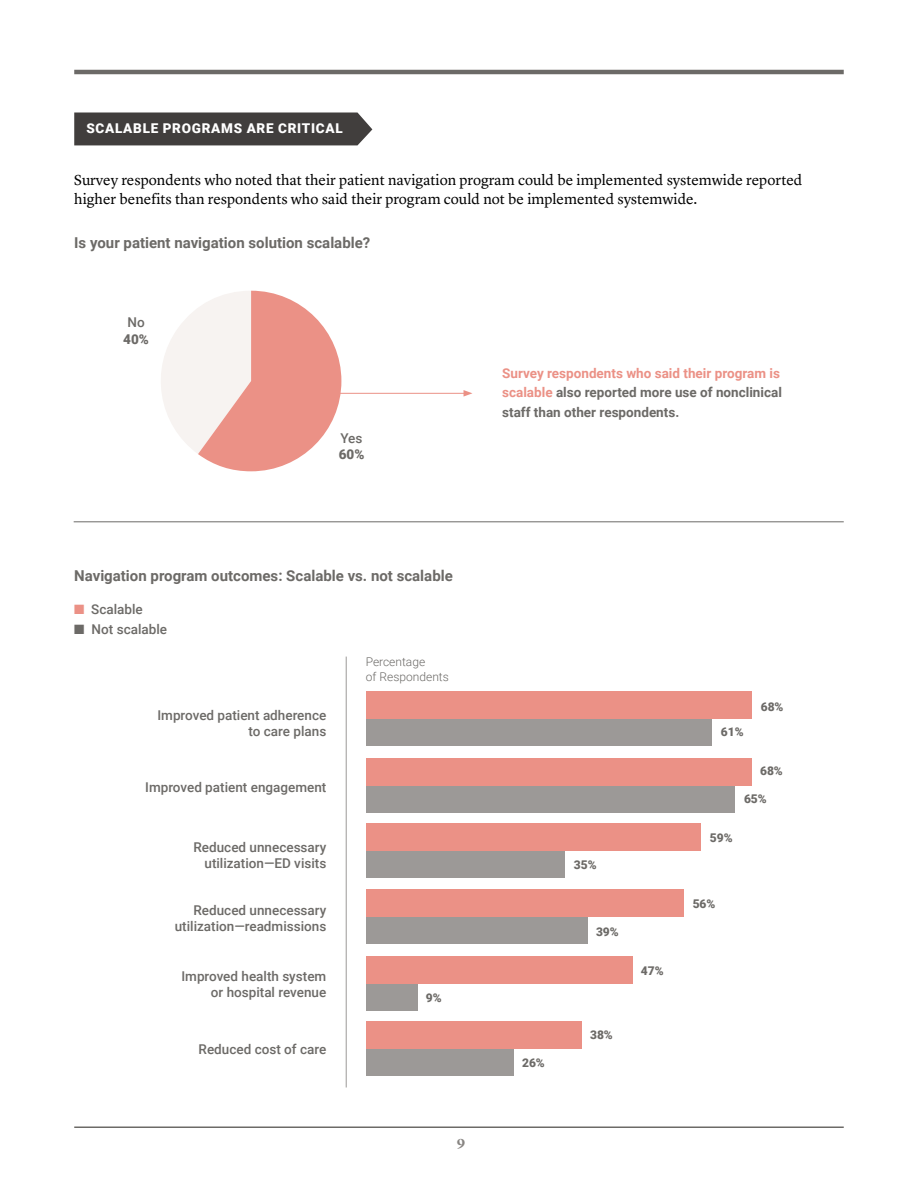
<style>
.page{position:relative;width:918px;height:1188px;background:#fff}
.page>*{position:absolute;margin:0;border:0;box-sizing:border-box;transform-origin:0 0}
.t1{font:15px/19.5px "Lyon Text";color:#000}
.t2{font:700 15px "Roboto";color:#6c6a67}
.t3{font:500 13.5px/16.5px "Roboto";color:#6c6a67;text-align:right}
.t4{font:700 13.5px/19.5px "Roboto";color:#6c6a67}
.t5{font:900 13.5px "Roboto";letter-spacing:.055em;color:#fff}
.t6{font:900 13.5px "Roboto";color:#6c6a67}
.t7{font:700 13.5px "Lyon Display";color:#888582}
.t8{font:900 12px "Roboto";color:#6c6a67}
.t9{font:300 12px/15px "Roboto";color:#6c6a67}
.s1{color:#eb9186}
</style>
<div class="page">
<hr style="left:74px;top:70px;width:770px;height:4px;background:#6c6a67">
<hr style="left:74px;top:1126px;width:770px;height:2px;background:#6c6a67">
<hr style="left:332px;top:393px;width:134px;height:1px;background:#eb9186">
<svg style="left:464px;top:390px;width:8px;height:7px"></svg>
<div style="left:74px;top:112px;width:298px;height:33px;background:#413e3d"></div>
<svg style="left:161px;top:291px;width:180px;height:180px"></svg>
<div style="left:366px;top:718px;width:346px;height:27px;background:#9c9997"></div>
<div style="left:366px;top:785px;width:369px;height:28px;background:#9c9997"></div>
<div style="left:366px;top:851px;width:199px;height:27px;background:#9c9997"></div>
<div style="left:366px;top:917px;width:221px;height:27px;background:#9c9997"></div>
<div style="left:366px;top:983px;width:51px;height:28px;background:#9c9997"></div>
<div style="left:366px;top:1048px;width:148px;height:27px;background:#9c9997"></div>
<div style="left:366px;top:692px;width:386px;height:27px;background:#eb9186"></div>
<div style="left:366px;top:758px;width:386px;height:27px;background:#eb9186"></div>
<div style="left:366px;top:824px;width:335px;height:27px;background:#eb9186"></div>
<div style="left:366px;top:890px;width:318px;height:27px;background:#eb9186"></div>
<div style="left:366px;top:957px;width:267px;height:27px;background:#eb9186"></div>
<div style="left:366px;top:1021px;width:216px;height:27px;background:#eb9186"></div>
<hr style="left:346px;top:657px;width:1px;height:430px;background:#9c9997">
<hr style="left:74px;top:522px;width:770px;height:1px;background:#6c6a67">
<p class="t5" style="left:86px;top:119px;width:258px">SCALABLE PROGRAMS ARE CRITICAL</p>
<p class="t1" style="left:74px;top:169px;width:730px">Survey respondents who noted that their patient navigation program could be implemented systemwide reported higher benefits than respondents who said their program could not be implemented systemwide.</p>
<p class="t2" style="left:74px;top:232px;width:298px">Is your patient navigation solution scalable?</p>
<p class="t3" style="left:127px;top:314px;width:19px">No</p>
<p class="t6" style="left:123px;top:329px;width:27px">40%</p>
<p class="t3" style="left:341px;top:429px;width:24px">Yes</p>
<p class="t6" style="left:339px;top:445px;width:27px">60%</p>
<p class="t4" style="left:502px;top:363px;width:281px"><span class="s1">Survey respondents who said their program is scalable</span> also reported more use of nonclinical staff than other respondents.</p>
<p class="t2" style="left:74px;top:565px;width:380px">Navigation program outcomes: Scalable vs. not scalable</p>
<p class="t3" style="left:74px;top:600px;width:70px"><span class="s1">■</span> Scalable</p>
<p class="t3" style="left:74px;top:620px;width:94px">■ Not scalable</p>
<p class="t3" style="left:157px;top:706px;width:170px">Improved patient adherence to care plans</p>
<p class="t3" style="left:145px;top:778px;width:183px">Improved patient engagement</p>
<p class="t3" style="left:194px;top:838px;width:134px">Reduced unnecessary utilization—ED visits</p>
<p class="t3" style="left:175px;top:901px;width:153px">Reduced unnecessary utilization—readmissions</p>
<p class="t3" style="left:181px;top:967px;width:146px">Improved health system or hospital revenue</p>
<p class="t3" style="left:199px;top:1040px;width:129px">Reduced cost of care</p>
<p class="t9" style="left:366px;top:653px;width:85px">Percentage<br>of Respondents</p>
<p class="t8" style="left:426px;top:989px;width:17px">9%</p>
<p class="t7" style="left:457px;top:1131px;width:10px">9</p>
<p class="t8" style="left:522px;top:1054px;width:24px">26%</p>
<p class="t8" style="left:574px;top:856px;width:24px">35%</p>
<p class="t8" style="left:596px;top:923px;width:24px">39%</p>
<p class="t8" style="left:590px;top:1026px;width:24px">38%</p>
<p class="t8" style="left:641px;top:962px;width:24px">47%</p>
<p class="t8" style="left:721px;top:723px;width:24px">61%</p>
<p class="t8" style="left:761px;top:698px;width:24px">68%</p>
<p class="t8" style="left:760px;top:762px;width:24px">68%</p>
<p class="t8" style="left:744px;top:790px;width:24px">65%</p>
<p class="t8" style="left:710px;top:829px;width:24px">59%</p>
<p class="t8" style="left:693px;top:895px;width:24px">56%</p>
</div>
